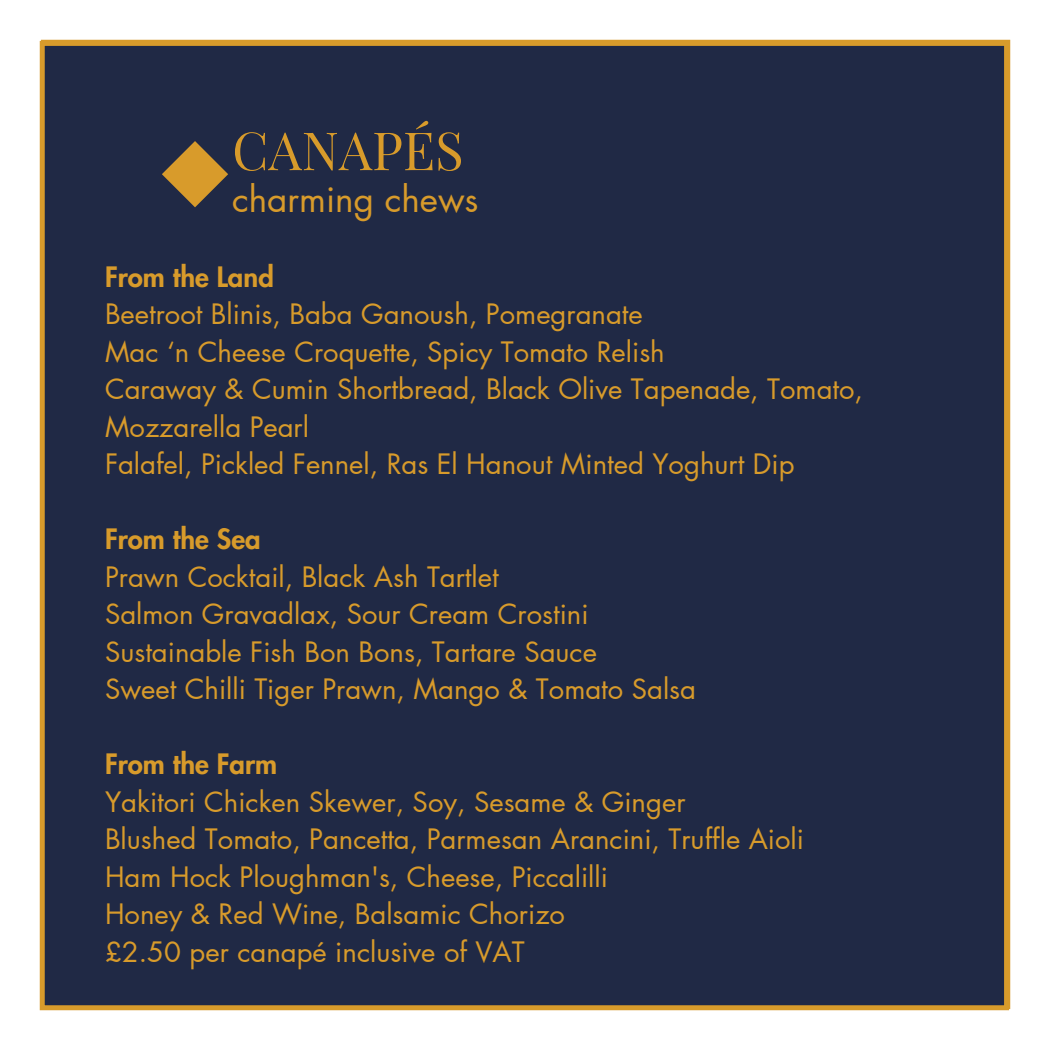
<style>
.page{position:relative;width:1050px;height:1050px;background:#fff}
.page>*{position:absolute;margin:0;border:0;box-sizing:border-box;transform-origin:0 0}
.t1{font:52.75px "Playfair Display SC";color:#d89b2b}
.t2{font:35px "Futura LT Pro";color:#d89b2b}
.t3{font:27.5px/37.5px "Futura LT Pro";color:#d89b2b}
.t4{font:800 27.5px "Futura LT Pro";color:#d89b2b}
</style>
<div class="page">
<div style="left:40px;top:41px;width:969px;height:969px;background:#202945"></div>
<svg style="left:162px;top:141px;width:67px;height:113px;background:#554a3d"></svg>
<h1 class="t1" style="left:232px;top:113px;width:233px">CANAPÉS</h1>
<h2 class="t2" style="left:232px;top:184px;width:248px">charming chews</h2>
<p class="t4" style="left:105px;top:264px;width:170px">From the Land</p>
<p class="t3" style="left:105px;top:297px;width:539px">Beetroot Blinis, Baba Ganoush, Pomegranate</p>
<p class="t3" style="left:105px;top:334px;width:561px">Mac ‘n Cheese Croquette, Spicy Tomato Relish</p>
<p class="t3" style="left:105px;top:372px;width:760px">Caraway &amp; Cumin Shortbread, Black Olive Tapenade, Tomato,<br>Mozzarella Pearl</p>
<p class="t3" style="left:105px;top:447px;width:691px">Falafel, Pickled Fennel, Ras El Hanout Minted Yoghurt Dip</p>
<p class="t4" style="left:105px;top:527px;width:157px">From the Sea</p>
<p class="t3" style="left:105px;top:559px;width:395px">Prawn Cocktail, Black Ash Tartlet</p>
<p class="t3" style="left:105px;top:597px;width:485px">Salmon Gravadlax, Sour Cream Crostini</p>
<p class="t3" style="left:105px;top:634px;width:493px">Sustainable Fish Bon Bons, Tartare Sauce</p>
<p class="t3" style="left:105px;top:672px;width:593px">Sweet Chilli Tiger Prawn, Mango &amp; Tomato Salsa</p>
<p class="t4" style="left:105px;top:752px;width:174px">From the Farm</p>
<p class="t3" style="left:105px;top:784px;width:582px">Yakitori Chicken Skewer, Soy, Sesame &amp; Ginger</p>
<p class="t3" style="left:105px;top:822px;width:701px">Blushed Tomato, Pancetta, Parmesan Arancini, Truffle Aioli</p>
<p class="t3" style="left:105px;top:859px;width:504px">Ham Hock Ploughman's, Cheese, Piccalilli</p>
<p class="t3" style="left:105px;top:897px;width:462px">Honey &amp; Red Wine, Balsamic Chorizo</p>
<p class="t3" style="left:105px;top:934px;width:421px">£2.50 per canapé inclusive of VAT</p>
</div>
